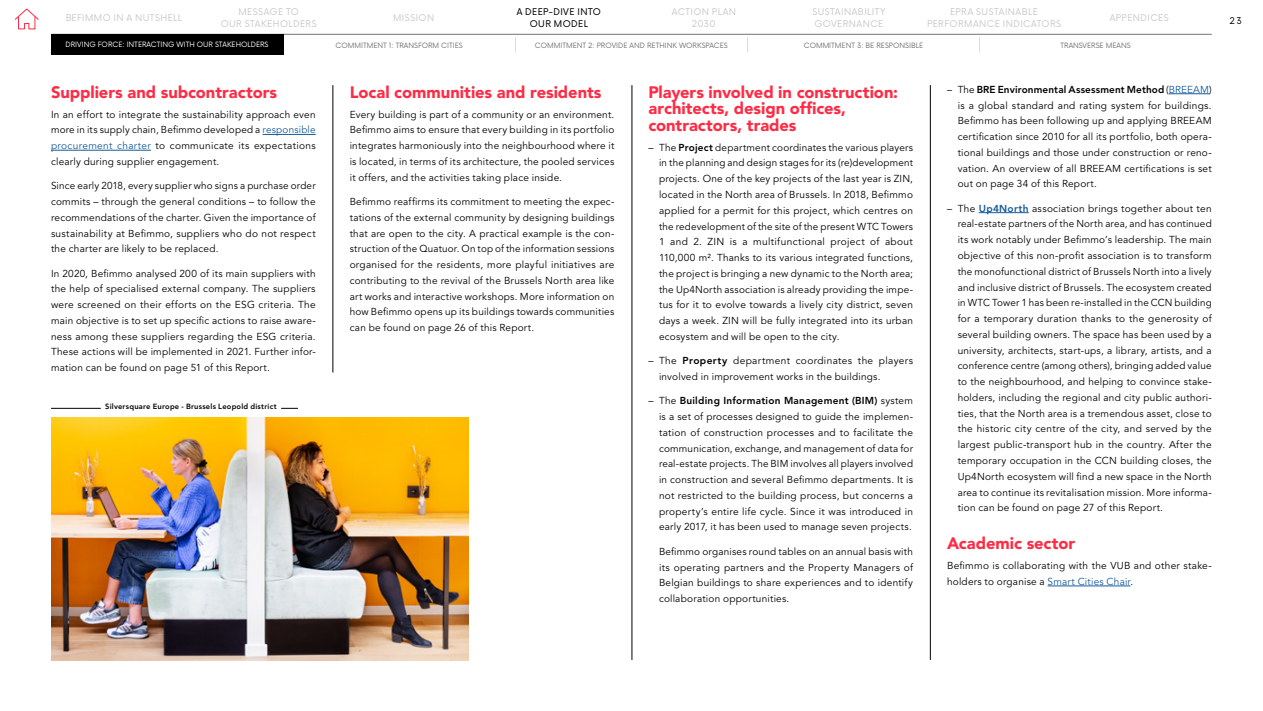
<style>
.page{position:relative;width:1263px;height:711px;background:#fff}
.page>*{position:absolute;margin:0;border:0;box-sizing:border-box;transform-origin:0 0}
.t1{font:900 16.5px/16.5px "Avenir LT Std";color:#ff2b44}
.t2{font:10.05px/15.8px "Avenir LT Std";letter-spacing:.02em;color:#000;text-align:justify}
.t3{font:9px/12px "Now";letter-spacing:.05em;color:#c6c7c8;text-align:center}
.t4{font:9px/12px "Now";letter-spacing:.045em;color:#000;text-align:center}
.t5{font:800 7.5px "Avenir LT Std";letter-spacing:.03em;color:#000}
.t6{font:7.2px "Now";color:#707172}
.t7{font:7.2px "Now";color:#fff}
.s1{color:#165b9a}
.s2{font-weight:800}
.s3{font-weight:800;color:#165b9a}
</style>
<div class="page">
<hr style="left:263px;top:134px;width:53px;height:1px;background:#165b9a">
<hr style="left:51px;top:150px;width:100px;height:1px;background:#165b9a">
<hr style="left:1169px;top:93px;width:40px;height:1px;background:#165b9a">
<hr style="left:979px;top:212px;width:50px;height:1px;background:#165b9a">
<hr style="left:1048px;top:585px;width:82px;height:1px;background:#165b9a">
<hr style="left:333px;top:85px;width:1px;height:287px;background:#000">
<hr style="left:632px;top:85px;width:1px;height:574px;background:#000">
<hr style="left:930px;top:85px;width:1px;height:574px;background:#000">
<img style="left:51px;top:417px;width:417px;height:243px">
<hr style="left:51px;top:407px;width:50px;height:1px;background:#000">
<svg style="left:281px;top:407px;width:17px;height:1px"></svg>
<hr style="left:51px;top:34px;width:1161px;height:1px;background:#707172">
<svg style="left:14px;top:8px;width:25px;height:22px"></svg>
<svg style="left:283px;top:37px;width:1px;height:15px"></svg>
<svg style="left:515px;top:37px;width:1px;height:15px"></svg>
<svg style="left:747px;top:37px;width:1px;height:15px"></svg>
<svg style="left:979px;top:37px;width:1px;height:15px"></svg>
<div style="left:51px;top:34px;width:232px;height:21px;background:#000"></div>
<p class="t3" style="left:221px;top:5px;width:98px">MESSAGE TO<br>OUR STAKEHOLDERS</p>
<p class="t3" style="left:393px;top:11px;width:43px">MISSION</p>
<p class="t3" style="left:672px;top:5px;width:66px">ACTION PLAN<br>2030</p>
<p class="t3" style="left:812px;top:5px;width:75px;text-align:left">SUSTAINABILITY<br>GOVERNANCE</p>
<p class="t3" style="left:927px;top:5px;width:135px">EPRA SUSTAINABLE<br>PERFORMANCE INDICATORS</p>
<p class="t3" style="left:1110px;top:11px;width:60px">APPENDICES</p>
<p class="t6" style="left:336px;top:39px;width:129px">COMMITMENT 1: TRANSFORM CITIES</p>
<p class="t6" style="left:535px;top:39px;width:194px">COMMITMENT 2: PROVIDE AND RETHINK WORKSPACES</p>
<p class="t6" style="left:804px;top:39px;width:121px">COMMITMENT 3: BE RESPONSIBLE</p>
<p class="t6" style="left:1060px;top:39px;width:72px">TRANSVERSE MEANS</p>
<p class="t4" style="left:517px;top:5px;width:86px">A DEEP-DIVE INTO<br>OUR MODEL</p>
<p class="t3" style="left:65px;top:11px;width:118px">BEFIMMO IN A NUTSHELL</p>
<p class="t4" style="left:1229px;top:14px;width:14px">23</p>
<p class="t7" style="left:66px;top:39px;width:204px">DRIVING FORCE: INTERACTING WITH OUR STAKEHOLDERS</p>
<h1 class="t1" style="left:51px;top:83px;width:228px">Suppliers and subcontractors</h1>
<p class="t2" style="left:51px;top:106px;width:266px">In an effort to integrate the sustainability approach even more in its supply chain, Befimmo developed a <span class="s1">responsible procurement charter</span> to communicate its expectations clearly during supplier engagement.</p>
<p class="t2" style="left:51px;top:178px;width:266px">Since early 2018, every supplier who signs a purchase order commits – through the general conditions – to follow the recommendations of the charter. Given the importance of sustainability at Befimmo, suppliers who do not respect the charter are likely to be replaced.</p>
<p class="t2" style="left:51px;top:265px;width:266px">In 2020, Befimmo analysed 200 of its main suppliers with the help of specialised external company. The suppliers were screened on their efforts on the ESG criteria. The main objective is to set up specific actions to raise aware&shy;ness among these suppliers regarding the ESG criteria.<br>These actions will be implemented in 2021. Further infor&shy;mation can be found on page 51 of this Report.</p>
<p class="t5" style="left:105px;top:401px;width:173px">Silversquare Europe - Brussels Leopold district</p>
<h1 class="t1" style="left:350px;top:83px;width:253px">Local communities and residents</h1>
<p class="t2" style="left:350px;top:106px;width:266px">Every building is part of a community or an environment.<br>Befimmo aims to ensure that every building in its portfolio integrates harmoniously into the neighbourhood where it is located, in terms of its architecture, the pooled services it offers, and the activities taking place inside.</p>
<p class="t2" style="left:350px;top:194px;width:266px">Befimmo reaffirms its commitment to meeting the expec&shy;tations of the external community by designing buildings that are open to the city. A practical example is the con&shy;struction of the Quatuor. On top of the information sessions organised for the residents, more playful initiatives are contributing to the revival of the Brussels North area like art works and interactive workshops. More information on how Befimmo opens up its buildings towards communities can be found on page 26 of this Report.</p>
<h1 class="t1" style="left:648px;top:83px;width:251px">Players involved in construction: architects, design offices, contractors, trades</h1>
<p class="t2" style="left:659px;top:139px;width:256px;text-indent:-11px">– The <span class="s2">Project</span> department coordinates the various players in the planning and design stages for its (re)development projects. One of the key projects of the last year is ZIN, located in the North area of Brussels. In 2018, Befimmo applied for a permit for this project, which centres on the redevelopment of the site of the present WTC Towers 1 and 2. ZIN is a multifunctional project of about 110,000 m². Thanks to its various integrated functions, the project is bringing a new dynamic to the North area; the Up4North association is already providing the impe&shy;tus for it to evolve towards a lively city district, seven days a week. ZIN will be fully integrated into its urban ecosystem and will be open to the city.</p>
<p class="t2" style="left:659px;top:353px;width:255px;text-indent:-11px">– The <span class="s2">Property</span> department coordinates the players involved in improvement works in the buildings.</p>
<p class="t2" style="left:659px;top:393px;width:256px;text-indent:-11px">– The <span class="s2">Building Information Management (BIM)</span> system is a set of processes designed to guide the implemen&shy;tation of construction processes and to facilitate the communication, exchange, and management of data for real-estate projects. The BIM involves all players involved in construction and several Befimmo departments. It is not restricted to the building process, but concerns a property’s entire life cycle. Since it was introduced in early 2017, it has been used to manage seven projects.</p>
<p class="t2" style="left:659px;top:543px;width:256px">Befimmo organises round tables on an annual basis with its operating partners and the Property Managers of Belgian buildings to share experiences and to identify collaboration opportunities.</p>
<p class="t2" style="left:958px;top:82px;width:256px;text-indent:-11px">– The <span class="s2">BRE Environmental Assessment Method</span> (<span class="s1">BREEAM</span>) is a global standard and rating system for buildings.<br>Befimmo has been following up and applying BREEAM certification since 2010 for all its portfolio, both opera&shy;tional buildings and those under construction or reno&shy;vation. An overview of all BREEAM certifications is set out on page 34 of this Report.</p>
<p class="t2" style="left:958px;top:200px;width:256px;text-indent:-11px">– The <span class="s3">Up4North</span> association brings together about ten real-estate partners of the North area, and has continued its work notably under Befimmo’s leadership. The main objective of this non-profit association is to transform the monofunctional district of Brussels North into a lively and inclusive district of Brussels. The ecosystem created in WTC Tower 1 has been re-installed in the CCN building for a temporary duration thanks to the generosity of several building owners. The space has been used by a university, architects, start-ups, a library, artists, and a conference centre (among others), bringing added value to the neighbourhood, and helping to convince stake&shy;holders, including the regional and city public authori&shy;ties, that the North area is a tremendous asset, close to the historic city centre of the city, and served by the largest public-transport hub in the country. After the temporary occupation in the CCN building closes, the Up4North ecosystem will find a new space in the North area to continue its revitalisation mission. More informa&shy;tion can be found on page 27 of this Report.</p>
<h1 class="t1" style="left:947px;top:534px;width:130px">Academic sector</h1>
<p class="t2" style="left:947px;top:557px;width:266px">Befimmo is collaborating with the VUB and other stake&shy;holders to organise a <span class="s1">Smart Cities Chair</span>.</p>
</div>
